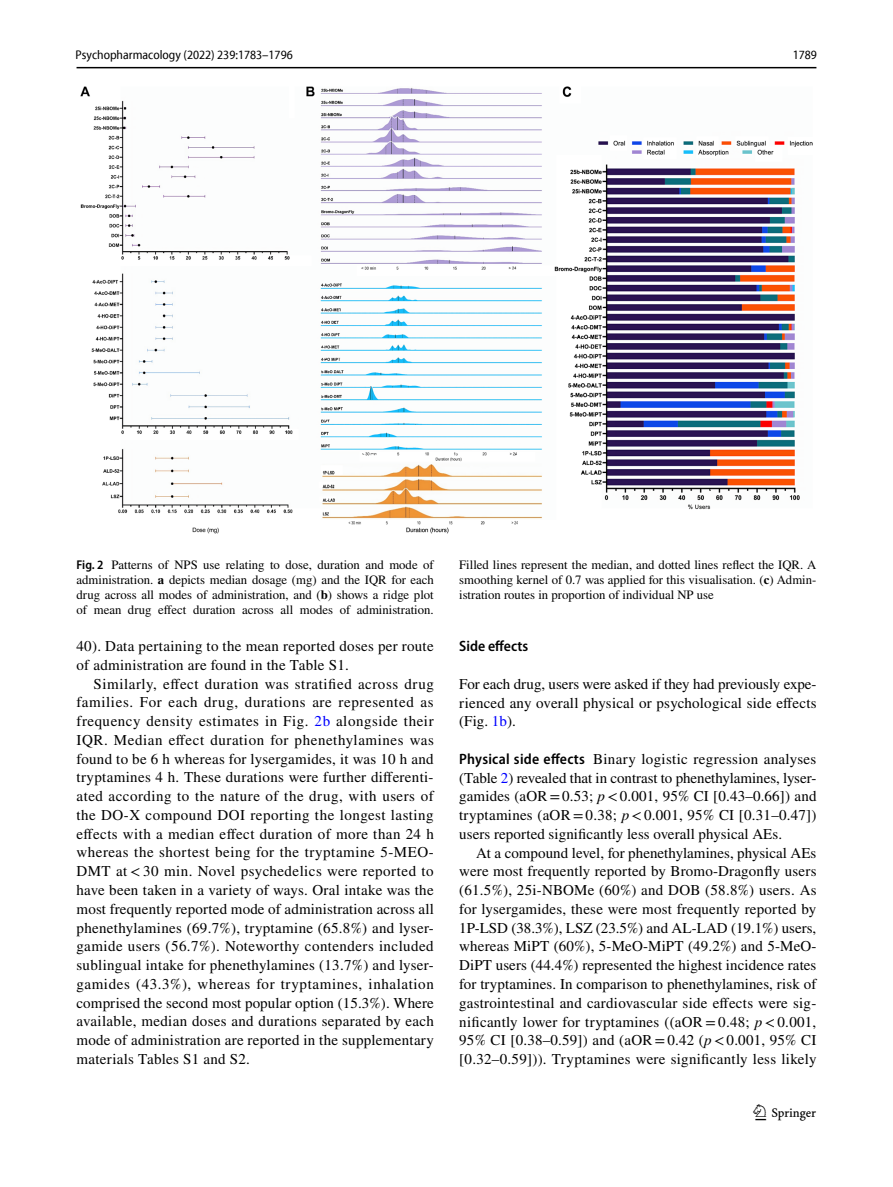
<style>
.page{position:relative;width:893px;height:1187px;background:#fff}
.page>*{position:absolute;margin:0;border:0;box-sizing:border-box;transform-origin:0 0}
.t1{font:22.5px "Springnew Regular 3";color:#000}
.t2{font:15px/18.8px "STIX";letter-spacing:.015em;color:#000;text-align:justify}
.t3{font:600 semi-condensed 15px "Myriad Pro";color:#000}
.t4{font:12.75px/15px "STIX";color:#000;text-align:justify}
.t5{font:semi-condensed 12.75px "Myriad Pro Unic";color:#000}
.s1{font-family:"Myriad Pro";font-weight:600;font-stretch:semi-condensed}
.s2{font-weight:700}
.s3{color:#00f}
.s4{font-style:italic}
</style>
<div class="page">
<hr style="left:77px;top:67px;width:739px;height:1px;background:#000">
<img style="left:81px;top:87px;width:731px;height:446px">
<p class="t5" style="left:76px;top:50px;width:219px">Psychopharmacology (2022) 239:1783–1796</p>
<p class="t5" style="left:793px;top:50px;width:26px">1789</p>
<p class="t4" style="left:77px;top:557px;width:359px"><span class="s1">Fig. 2</span> Patterns of NPS use relating to dose, duration and mode of administration. <span class="s2">a</span> depicts median dosage (mg) and the IQR for each drug across all modes of administration, and (<span class="s2">b</span>) shows a ridge plot of mean drug effect duration across all modes of administration.</p>
<p class="t4" style="left:459px;top:557px;width:359px">Filled lines represent the median, and dotted lines reflect the IQR. A smoothing kernel of 0.7 was applied for this visualisation. (<span class="s2">c</span>) Admin&shy;istration routes in proportion of individual NP use</p>
<p class="t2" style="left:77px;top:637px;width:359px">40). Data pertaining to the mean reported doses per route of administration are found in the Table S1.</p>
<p class="t2" style="left:77px;top:675px;width:359px;text-indent:17px">Similarly, effect duration was stratified across drug families. For each drug, durations are represented as frequency density estimates in Fig. <span class="s3">2b</span> alongside their IQR. Median effect duration for phenethylamines was found to be 6 h whereas for lysergamides, it was 10 h and tryptamines 4 h. These durations were further differenti&shy;ated according to the nature of the drug, with users of the DO-X compound DOI reporting the longest lasting effects with a median effect duration of more than 24 h whereas the shortest being for the tryptamine 5-MEO-DMT at &lt; 30 min. Novel psychedelics were reported to have been taken in a variety of ways. Oral intake was the most frequently reported mode of administration across all phenethylamines (69.7%), tryptamine (65.8%) and lyser&shy;gamide users (56.7%). Noteworthy contenders included sublingual intake for phenethylamines (13.7%) and lyser&shy;gamides (43.3%), whereas for tryptamines, inhalation comprised the second most popular option (15.3%). Where available, median doses and durations separated by each mode of administration are reported in the supplementary materials Tables S1 and S2.</p>
<p class="t3" style="left:459px;top:638px;width:70px">Side effects</p>
<p class="t2" style="left:459px;top:675px;width:359px">For each drug, users were asked if they had previously expe&shy;rienced any overall physical or psychological side effects (Fig. <span class="s3">1b</span>).</p>
<p class="t2" style="left:459px;top:750px;width:359px"><span class="s1">Physical side effects</span> Binary logistic regression analyses (Table <span class="s3">2</span>) revealed that in contrast to phenethylamines, lyser&shy;gamides (aOR=0.53; <span class="s4">p</span>&lt;0.001, 95% CI [0.43–0.66]) and tryptamines (aOR=0.38; <span class="s4">p</span>&lt;0.001, 95% CI [0.31–0.47]) users reported significantly less overall physical AEs.</p>
<p class="t2" style="left:459px;top:844px;width:359px;text-indent:17px">At a compound level, for phenethylamines, physical AEs were most frequently reported by Bromo-Dragonfly users (61.5%), 25i-NBOMe (60%) and DOB (58.8%) users. As for lysergamides, these were most frequently reported by 1P-LSD (38.3%), LSZ (23.5%) and AL-LAD (19.1%) users, whereas MiPT (60%), 5-MeO-MiPT (49.2%) and 5-MeO-DiPT users (44.4%) represented the highest incidence rates for tryptamines. In comparison to phenethylamines, risk of gastrointestinal and cardiovascular side effects were sig&shy;nificantly lower for tryptamines ((aOR=0.48; <span class="s4">p</span>&lt;0.001, 95% CI [0.38–0.59]) and (aOR=0.42 (<span class="s4">p</span>&lt;0.001, 95% CI [0.32–0.59])). Tryptamines were significantly less likely</p>
<h1 class="t1" style="left:755px;top:1104px;width:62px">1 3</h1>
</div>
